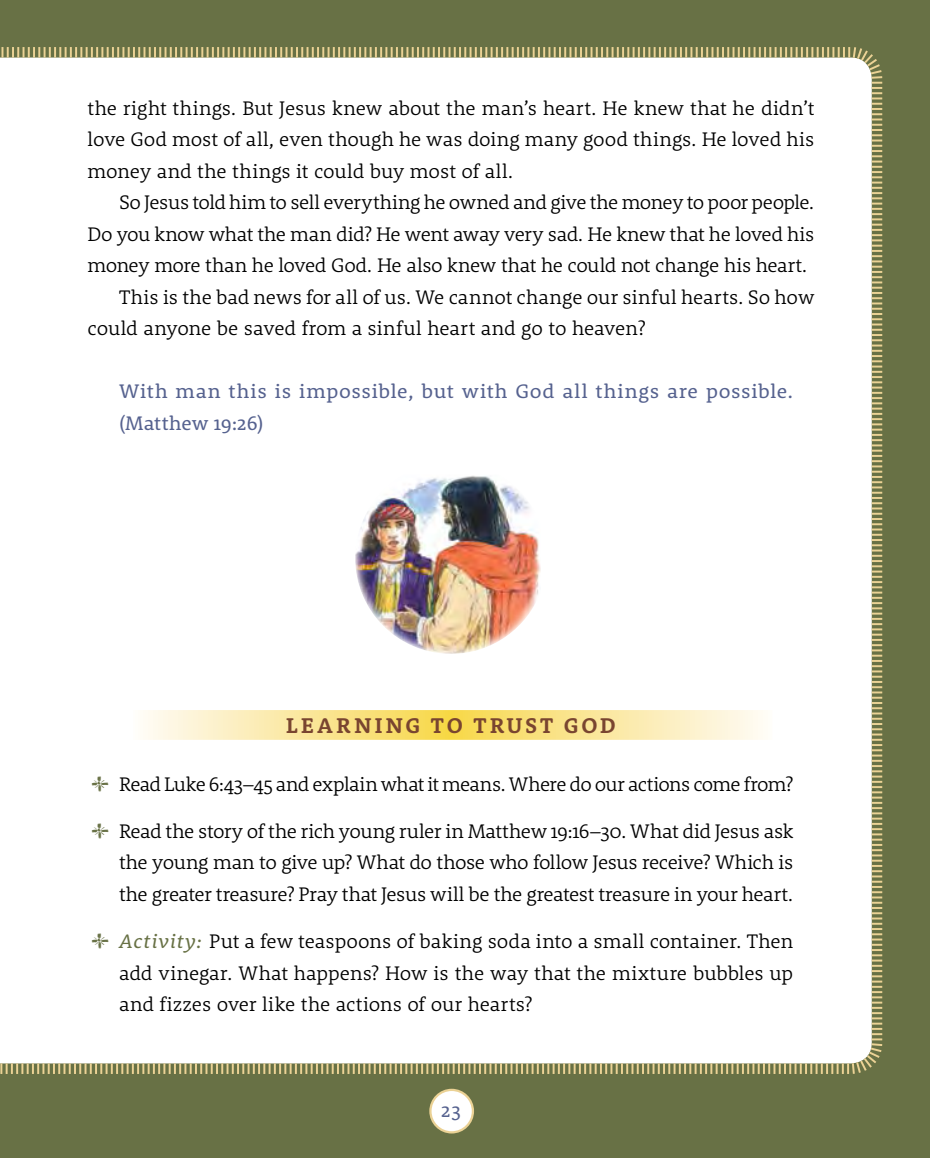
<style>
.page{position:relative;width:930px;height:1158px;background:#fff}
.page>*{position:absolute;margin:0;border:0;box-sizing:border-box;transform-origin:0 0}
.t1{font:700 21.88px "Rooney";letter-spacing:.135em;color:#794530}
.t2{font:300 20.12px/31.5px "Rooney";letter-spacing:-.01em;color:#000;text-align:justify}
.t3{font:20.12px/31.5px "Rooney";letter-spacing:.03em;color:#56628f}
.t4{font:300 20.12px "Rooney";letter-spacing:-.035em;color:#000}
.s1{font-weight:400;font-style:italic;color:#687145}
</style>
<div class="page">
<div style="left:0;top:0;width:929px;height:1158px;background:#687145"></div>
<div style="left:0;top:47px;width:883px;height:1027px;background:#fff"></div>
<div style="left:430px;top:1090px;width:43px;height:42px;background:#fff;border-radius:50%"></div>
<div style="left:429px;top:1088px;width:45px;height:45px;border:2px solid #ebd295;border-radius:50%"></div>
<svg style="left:130px;top:710px;width:642px;height:30px"></svg>
<img style="left:355px;top:474px;width:186px;height:180px">
<svg style="left:92px;top:776px;width:16px;height:15px"></svg>
<svg style="left:92px;top:823px;width:16px;height:15px"></svg>
<svg style="left:92px;top:933px;width:16px;height:15px"></svg>
<p class="t2" style="left:88px;top:92px;width:728px">the right things. But Jesus knew about the man’s heart. He knew that he didn’t love God most of all, even though he was doing many good things. He loved his money and the things it could buy most of all.</p>
<p class="t2" style="left:119px;top:186px;width:696px">So Jesus told him to sell everything he owned and give the money to poor people.</p>
<p class="t2" style="left:88px;top:218px;width:728px">Do you know what the man did? He went away very sad. He knew that he loved his</p>
<p class="t2" style="left:88px;top:249px;width:721px">money more than he loved God. He also knew that he could not change his heart.</p>
<p class="t2" style="left:119px;top:281px;width:696px">This is the bad news for all of us. We cannot change our sinful hearts. So how</p>
<p class="t2" style="left:88px;top:312px;width:559px">could anyone be saved from a sinful heart and go to heaven?</p>
<p class="t3" style="left:119px;top:375px;width:675px">With man this is impossible, but with God all things are possible. (Matthew 19:26)</p>
<p class="t1" style="left:286px;top:711px;width:331px">LEARNING TO TRUST GOD</p>
<p class="t4" style="left:119px;top:770px;width:675px">Read Luke 6:43–45 and explain what it means. Where do our actions come from?</p>
<p class="t2" style="left:119px;top:814px;width:675px">Read the story of the rich young ruler in Matthew 19:16–30. What did Jesus ask the young man to give up? What do those who follow Jesus receive? Which is the greater treasure? Pray that Jesus will be the greatest treasure in your heart.</p>
<p class="t2" style="left:119px;top:925px;width:675px"><span class="s1">Activity:</span> Put a few teaspoons of baking soda into a small container. Then add vinegar. What happens? How is the way that the mixture bubbles up and fizzes over like the actions of our hearts?</p>
<p class="t3" style="left:441px;top:1093px;width:21px">23</p>
</div>
